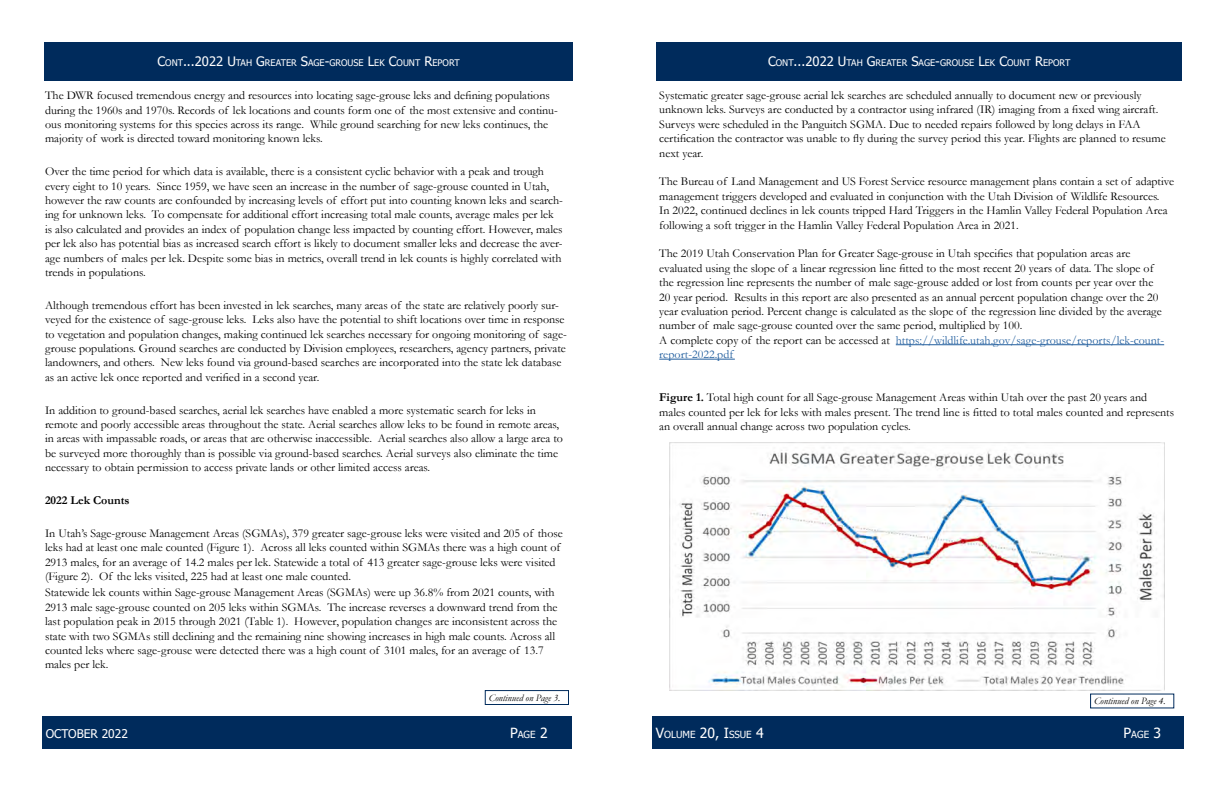
<style>
.page{position:relative;width:1224px;height:792px;background:#fff}
.page>*{position:absolute;margin:0;border:0;box-sizing:border-box;transform-origin:0 0}
.t1{font:12px/14.4px "Garamond";color:#000}
.t2{font:700 12px "Garamond";color:#000}
.t3{font:12px "Tahoma";color:#fff}
.t4{font:italic 10px "Garamond";color:#000}
.t5{font:9.8px "Tahoma";color:#fff}
.t6{font:9.1px "Tahoma";color:#fff}
.s1{font-size:13px}
.s2{color:#215e9e}
.s3{font-weight:700}
.s4{font-size:14px}
</style>
<div class="page">
<hr style="left:896px;top:344px;width:268px;height:1px;background:#215e9e">
<hr style="left:659px;top:359px;width:76px;height:1px;background:#215e9e">
<div style="left:42px;top:716px;width:530px;height:33px;background:#002b5c"></div>
<div style="left:652px;top:716px;width:532px;height:33px;background:#002b5c"></div>
<div style="left:44px;top:42px;width:529px;height:39px;background:#002b5c"></div>
<div style="left:656px;top:42px;width:526px;height:39px;background:#002b5c"></div>
<div style="left:485px;top:690px;width:84px;height:15px;border:1px solid #002b5c"></div>
<img style="left:669px;top:443px;width:496px;height:247px">
<p class="t6" style="left:157px;top:57px;width:304px"><span class="s1">C</span>ONT<span class="s1">...2022 U</span>TAH <span class="s1">G</span>REATER <span class="s1">S</span>AGE<span class="s1">-</span>GROUSE <span class="s1">L</span>EK <span class="s1">C</span>OUNT <span class="s1">R</span>EPORT</p>
<p class="t6" style="left:768px;top:57px;width:304px"><span class="s1">C</span>ONT<span class="s1">...2022 U</span>TAH <span class="s1">G</span>REATER <span class="s1">S</span>AGE<span class="s1">-</span>GROUSE <span class="s1">L</span>EK <span class="s1">C</span>OUNT <span class="s1">R</span>EPORT</p>
<p class="t1" style="left:45px;top:88px;width:514px">The DWR focused tremendous energy and resources into locating sage-grouse leks and defining populations during the 1960s and 1970s. Records of lek locations and counts form one of the most extensive and continu&shy;ous monitoring systems for this species across its range. While ground searching for new leks continues, the majority of work is directed toward monitoring known leks.</p>
<p class="t1" style="left:45px;top:164px;width:519px">Over the time period for which data is available, there is a consistent cyclic behavior with a peak and trough every eight to 10 years. Since 1959, we have seen an increase in the number of sage-grouse counted in Utah, however the raw counts are confounded by increasing levels of effort put into counting known leks and search&shy;ing for unknown leks. To compensate for additional effort increasing total male counts, average males per lek is also calculated and provides an index of population change less impacted by counting effort. However, males per lek also has potential bias as increased search effort is likely to document smaller leks and decrease the aver&shy;age numbers of males per lek. Despite some bias in metrics, overall trend in lek counts is highly correlated with trends in populations.</p>
<p class="t1" style="left:45px;top:297px;width:523px">Although tremendous effort has been invested in lek searches, many areas of the state are relatively poorly sur&shy;veyed for the existence of sage-grouse leks. Leks also have the potential to shift locations over time in response to vegetation and population changes, making continued lek searches necessary for ongoing monitoring of sage&shy;grouse populations. Ground searches are conducted by Division employees, researchers, agency partners, private landowners, and others. New leks found via ground-based searches are incorporated into the state lek database as an active lek once reported and verified in a second year.</p>
<p class="t1" style="left:45px;top:402px;width:519px">In addition to ground-based searches, aerial lek searches have enabled a more systematic search for leks in remote and poorly accessible areas throughout the state. Aerial searches allow leks to be found in remote areas, in areas with impassable roads, or areas that are otherwise inaccessible. Aerial searches also allow a large area to be surveyed more thoroughly than is possible via ground-based searches. Aerial surveys also eliminate the time necessary to obtain permission to access private lands or other limited access areas.</p>
<p class="t2" style="left:45px;top:492px;width:86px">2022 Lek Counts</p>
<p class="t1" style="left:45px;top:525px;width:519px">In Utah’s Sage-grouse Management Areas (SGMAs), 379 greater sage-grouse leks were visited and 205 of those leks had at least one male counted (Figure 1). Across all leks counted within SGMAs there was a high count of 2913 males, for an average of 14.2 males per lek. Statewide a total of 413 greater sage-grouse leks were visited (Figure 2). Of the leks visited, 225 had at least one male counted.</p>
<p class="t1" style="left:45px;top:585px;width:514px">Statewide lek counts within Sage-grouse Management Areas (SGMAs) were up 36.8% from 2021 counts, with 2913 male sage-grouse counted on 205 leks within SGMAs. The increase reverses a downward trend from the last population peak in 2015 through 2021 (Table 1). However, population changes are inconsistent across the state with two SGMAs still declining and the remaining nine showing increases in high male counts. Across all counted leks where sage-grouse were detected there was a high count of 3101 males, for an average of 13.7 males per lek.</p>
<p class="t1" style="left:659px;top:88px;width:508px">Systematic greater sage-grouse aerial lek searches are scheduled annually to document new or previously unknown leks. Surveys are conducted by a contractor using infrared (IR) imaging from a fixed wing aircraft.<br>Surveys were scheduled in the Panguitch SGMA. Due to needed repairs followed by long delays in FAA certification the contractor was unable to fly during the survey period this year. Flights are planned to resume next year.</p>
<p class="t1" style="left:659px;top:174px;width:516px">The Bureau of Land Management and US Forest Service resource management plans contain a set of adaptive management triggers developed and evaluated in conjunction with the Utah Division of Wildlife Resources.<br>In 2022, continued declines in lek counts tripped Hard Triggers in the Hamlin Valley Federal Population Area following a soft trigger in the Hamlin Valley Federal Population Area in 2021.</p>
<p class="t1" style="left:659px;top:246px;width:506px">The 2019 Utah Conservation Plan for Greater Sage-grouse in Utah specifies that population areas are evaluated using the slope of a linear regression line fitted to the most recent 20 years of data. The slope of the regression line represents the number of male sage-grouse added or lost from counts per year over the 20 year period. Results in this report are also presented as an annual percent population change over the 20 year evaluation period. Percent change is calculated as the slope of the regression line divided by the average number of male sage-grouse counted over the same period, multiplied by 100.<br>A complete copy of the report can be accessed at <span class="s2">https://wildlife.utah.gov/sage-grouse/reports/lek-count&shy;report-2022.pdf</span></p>
<p class="t1" style="left:659px;top:390px;width:516px"><span class="s3">Figure 1.</span> Total high count for all Sage-grouse Management Areas within Utah over the past 20 years and males counted per lek for leks with males present. The trend line is fitted to total males counted and represents an overall annual change across two population cycles.</p>
<p class="t4" style="left:489px;top:691px;width:73px">Continued on Page 3.</p>
<p class="t4" style="left:1094px;top:694px;width:73px">Continued on Page 4.</p>
<p class="t3" style="left:46px;top:726px;width:84px">OCTOBER 2022</p>
<p class="t5" style="left:510px;top:728px;width:39px"><span class="s4">P</span>AGE <span class="s4">2</span></p>
<p class="t5" style="left:656px;top:728px;width:109px"><span class="s4">V</span>OLU ME <span class="s4">20, I</span>SSU E <span class="s4">4</span></p>
<p class="t5" style="left:1124px;top:728px;width:39px"><span class="s4">P</span>AGE <span class="s4">3</span></p>
</div>
